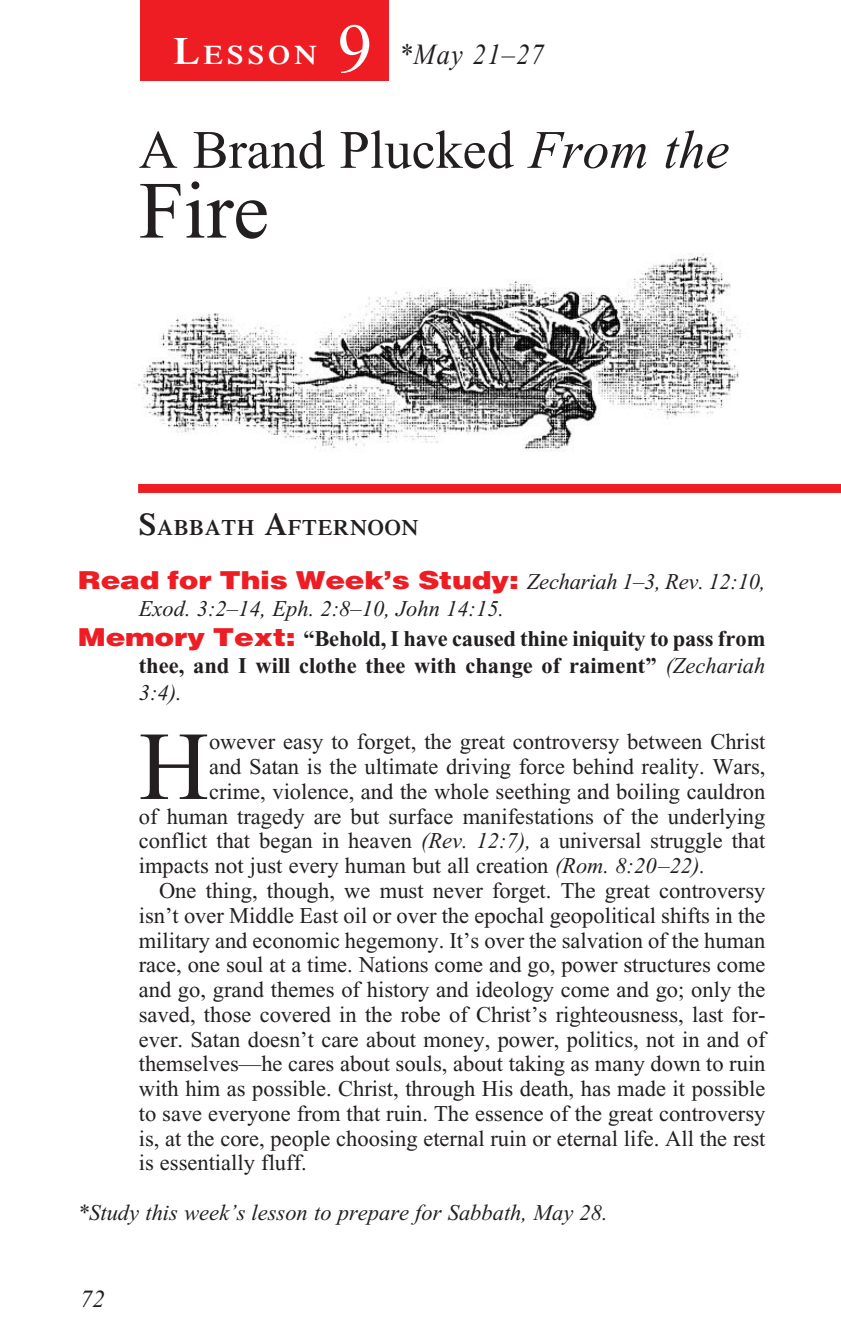
<style>
.page{position:relative;width:841px;height:1337px;background:#fff}
.page>*{position:absolute;margin:0;border:0;box-sizing:border-box;transform-origin:0 0}
._4-Body_Copy{font:97.2px "Times New Roman";color:#231f20}
._1-Lesson_Title{font:81px "Times New Roman";color:#231f20}
.t1{font:69.75px "Times New Roman";color:#fff}
._1-Lesson_Title-2{font:54px "Times New Roman";color:#231f20}
._00-Month-Day{font:italic 29.25px "Times New Roman";letter-spacing:.05em;color:#231f20;scale:.9 1}
.t2{font:600 26.78px "Times";letter-spacing:.145em;color:#fff;scale:1.1 1}
._6-question{font:900 24.75px "Helvetica";letter-spacing:-.01em;color:#ee1d23;scale:1.2 1}
.t3{font:italic 24.75px "Times New Roman";color:#231f20}
._4-Body_Copy-2{font:22.5px/24.8px "Times New Roman";color:#231f20;text-align:justify}
._6-question-2{font:700 22.5px/27px "Times New Roman";color:#231f20;text-align:justify}
.Study_this_week_s{font:italic 22.5px "Times New Roman";color:#231f20}
._6-question-3{font:italic 22.5px "Times New Roman";color:#231f20}
._3-Sabbath_Afternoon{font:600 22.05px "Times";letter-spacing:.035em;color:#231f20}
.s1{font-size:38.25px}
.s2{font-style:italic}
.s3{font-size:31.5px}
.s4{font-family:"Times New Roman";font-weight:400;font-style:italic;font-size:22.5px;color:#231f20}
.s5{font-family:"Helvetica";font-weight:900;font-size:24.75px;color:#ee1d23}
.s6{font-weight:400;font-style:italic}
</style>
<div class="page">
<div style="left:140px;top:0;width:248px;height:80px;background:#ee1d23"></div>
<img style="left:138px;top:253px;width:604px;height:199px">
<div style="left:138px;top:484px;width:702px;height:9px;background:#ee1d23"></div>
<p class="t2" style="left:173px;top:39px;width:132px"><span class="s1">L</span>ESSON</p>
<p class="t1" style="left:337px;top:11px;width:36px">9</p>
<p class="_00-Month-Day" style="left:399px;top:39px;width:162px">*May 21–27</p>
<p class="_1-Lesson_Title-2" style="left:139px;top:120px;width:592px">A Brand Plucked <span class="s2">From the</span></p>
<p class="_1-Lesson_Title" style="left:139px;top:166px;width:132px">Fire</p>
<p class="_3-Sabbath_Afternoon" style="left:139px;top:514px;width:281px"><span class="s3">S</span>ABBATH <span class="s3">A</span>FTERNOON</p>
<p class="_6-question" style="left:78px;top:564px;width:574px">Read for This Week’s Study: <span class="s4">Zechariah 1–3, Rev. 12:10,</span></p>
<p class="_6-question-3" style="left:139px;top:596px;width:367px">Exod. 3:2–14, Eph. 2:8–10, John 14:15.</p>
<p class="_6-question-2" style="left:139px;top:625px;width:628px;text-indent:-61px"><span class="s5">Memory Text:</span> “Behold, I have caused thine iniquity to pass from thee, and I will clothe thee with change of raiment” <span class="s6">(Zechariah 3:4).</span></p>
<p class="_4-Body_Copy" style="left:139px;top:713px;width:72px">H</p>
<p class="_4-Body_Copy-2" style="left:209px;top:729px;width:557px">owever easy to forget, the great controversy between Christ</p>
<p class="_4-Body_Copy-2" style="left:209px;top:754px;width:558px">and Satan is the ultimate driving force behind reality. Wars,</p>
<p class="_4-Body_Copy-2" style="left:209px;top:779px;width:558px">crime, violence, and the whole seething and boiling cauldron</p>
<p class="_4-Body_Copy-2" style="left:139px;top:804px;width:628px">of human tragedy are but surface manifestations of the underlying</p>
<p class="_4-Body_Copy-2" style="left:139px;top:828px;width:628px">conflict that began in heaven <span class="s2">(Rev. 12:7),</span> a universal struggle that</p>
<p class="_4-Body_Copy-2" style="left:139px;top:853px;width:568px">impacts not just every human but all creation <span class="s2">(Rom. 8:20–22).</span></p>
<p class="_4-Body_Copy-2" style="left:139px;top:878px;width:628px;text-indent:20px">One thing, though, we must never forget. The great controversy isn’t over Middle East oil or over the epochal geopolitical shifts in the military and economic hegemony. It’s over the salvation of the human race, one soul at a time. Nations come and go, power structures come and go, grand themes of history and ideology come and go; only the saved, those covered in the robe of Christ’s righteousness, last for&shy;ever. Satan doesn’t care about money, power, politics, not in and of themselves—he cares about souls, about taking as many down to ruin with him as possible. Christ, through His death, has made it possible to save everyone from that ruin. The essence of the great controversy is, at the core, people choosing eternal ruin or eternal life. All the rest is essentially fluff.</p>
<p class="Study_this_week_s" style="left:78px;top:1200px;width:531px">*Study this week’s lesson to prepare for Sabbath, May 28.</p>
<p class="t3" style="left:80px;top:1285px;width:26px">72</p>
</div>
